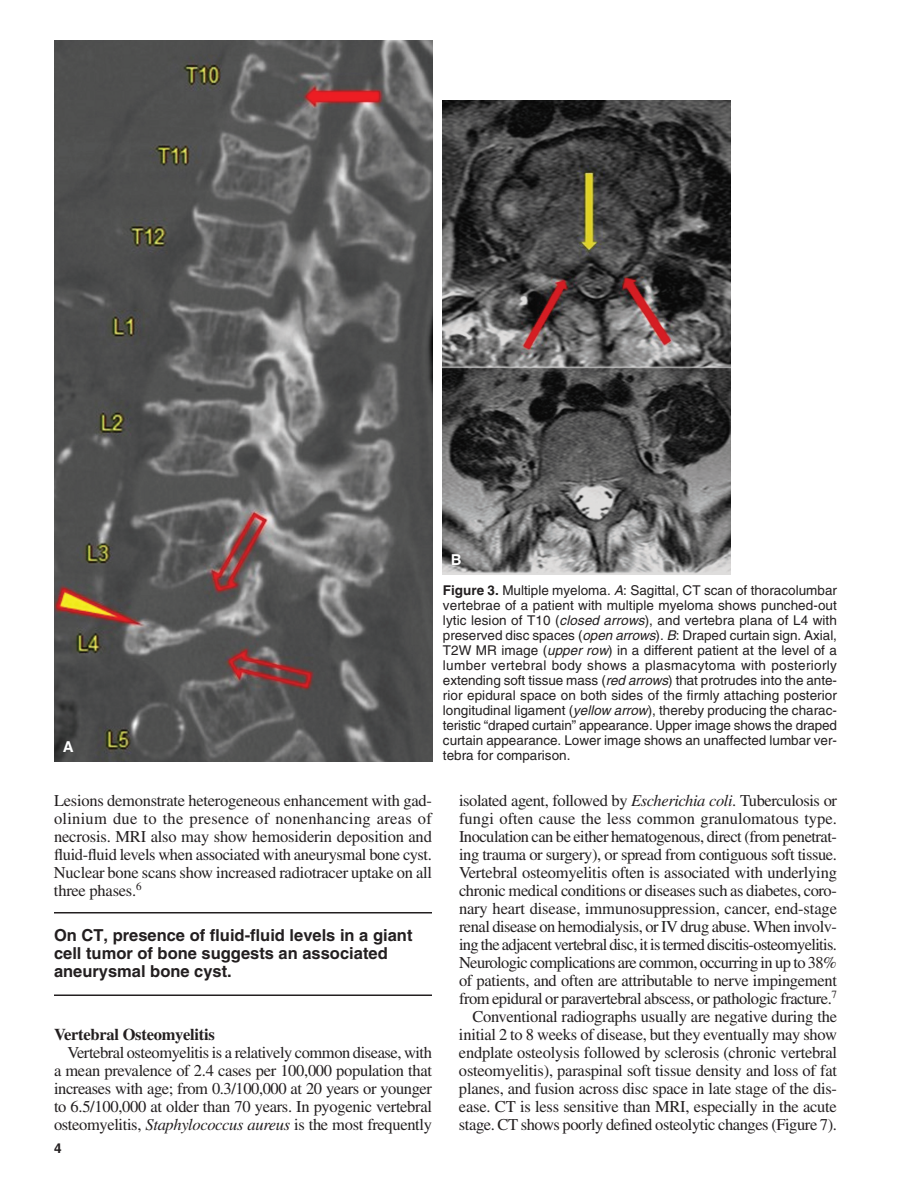
<style>
.page{position:relative;width:918px;height:1188px;background:#fff}
.page>*{position:absolute;margin:0;border:0;box-sizing:border-box;transform-origin:0 0}
.t1{font:16.5px/18px "Times";letter-spacing:-.02em;color:#231f20;text-align:justify}
.t2{font:700 16.5px/18px "Helvetica";color:#231f20}
.t3{font:700 16.5px "Times";letter-spacing:-.015em;color:#231f20}
.t4{font:700 15px "Helvetica";color:#fff}
.t5{font:13.5px/15px "Helvetica";color:#231f20;text-align:justify}
.t6{font:700 13.5px "Helvetica";color:#231f20}
.s1{font-weight:700}
.s2{font-style:italic}
</style>
<div class="page">
<hr style="left:54px;top:912px;width:378px;height:2px;background:#231f20">
<hr style="left:54px;top:995px;width:378px;height:1px;background:#231f20">
<img style="left:54px;top:40px;width:378px;height:721px">
<img style="left:443px;top:100px;width:288px;height:474px">
<p class="t4" style="left:63px;top:738px;width:12px">A</p>
<p class="t4" style="left:451px;top:551px;width:12px">B</p>
<p class="t5" style="left:443px;top:584px;width:396px"><span class="s1">Figure 3.</span> Multiple myeloma. <span class="s2">A</span>: Sagittal, CT scan of thoracolumbar vertebrae of a patient with multiple myeloma shows punched-out lytic lesion of T10 (<span class="s2">closed arrows</span>), and vertebra plana of L4 with preserved disc spaces (<span class="s2">open arrows</span>). <span class="s2">B</span>: Draped curtain sign. Axial, T2W MR image (<span class="s2">upper row</span>) in a different patient at the level of a lumber vertebral body shows a plasmacytoma with posteriorly extending soft tissue mass (<span class="s2">red arrows</span>) that protrudes into the ante&shy;rior epidural space on both sides of the firmly attaching posterior longitudinal ligament (<span class="s2">yellow arrow</span>), thereby producing the charac&shy;teristic “draped curtain” appearance. Upper image shows the draped curtain appearance. Lower image shows an unaffected lumbar ver&shy;tebra for comparison.</p>
<p class="t1" style="left:54px;top:793px;width:380px">Lesions demonstrate heterogeneous enhancement with gad&shy;olinium due to the presence of nonenhancing areas of necrosis. MRI also may show hemosiderin deposition and fluid-fluid levels when associated with aneurysmal bone cyst.<br>Nuclear bone scans show increased radiotracer uptake on all three phases.<sup>6</sup></p>
<p class="t2" style="left:54px;top:927px;width:360px">On CT, presence of fluid-fluid levels in a giant cell tumor of bone suggests an associated aneurysmal bone cyst.</p>
<p class="t3" style="left:54px;top:1028px;width:162px">Vertebral Osteomyelitis</p>
<p class="t1" style="left:54px;top:1045px;width:380px;text-indent:14px">Vertebral osteomyelitis is a relatively common disease, with a mean prevalence of 2.4 cases per 100,000 population that increases with age; from 0.3/100,000 at 20 years or younger to 6.5/100,000 at older than 70 years. In pyogenic vertebral osteomyelitis, <span class="s2">Staphylococcus aureus</span> is the most frequently</p>
<p class="t6" style="left:54px;top:1143px;width:9px">4</p>
<p class="t1" style="left:459px;top:793px;width:380px;text-align:right">isolated agent, followed by <span class="s2">Escherichia coli</span>. Tuberculosis or fungi often cause the less common granulomatous type.<br>Inoculation can be either hematogenous, direct (from penetrat&shy;ing trauma or surgery), or spread from contiguous soft tissue.<br>Vertebral osteomyelitis often is associated with underlying chronic medical conditions or diseases such as diabetes, coro&shy;nary heart disease, immunosuppression, cancer, end-stage renal disease on hemodialysis, or IV drug abuse. When involv&shy;ing the adjacent vertebral disc, it is termed discitis-osteomyelitis.<br>Neurologic complications are common, occurring in up to 38% of patients, and often are attributable to nerve impingement from epidural or paravertebral abscess, or pathologic fracture.<sup>7<br></sup>Conventional radiographs usually are negative during the initial 2 to 8 weeks of disease, but they eventually may show endplate osteolysis followed by sclerosis (chronic vertebral osteomyelitis), paraspinal soft tissue density and loss of fat planes, and fusion across disc space in late stage of the dis&shy;ease. CT is less sensitive than MRI, especially in the acute stage. CT shows poorly defined osteolytic changes (Figure 7).</p>
</div>
